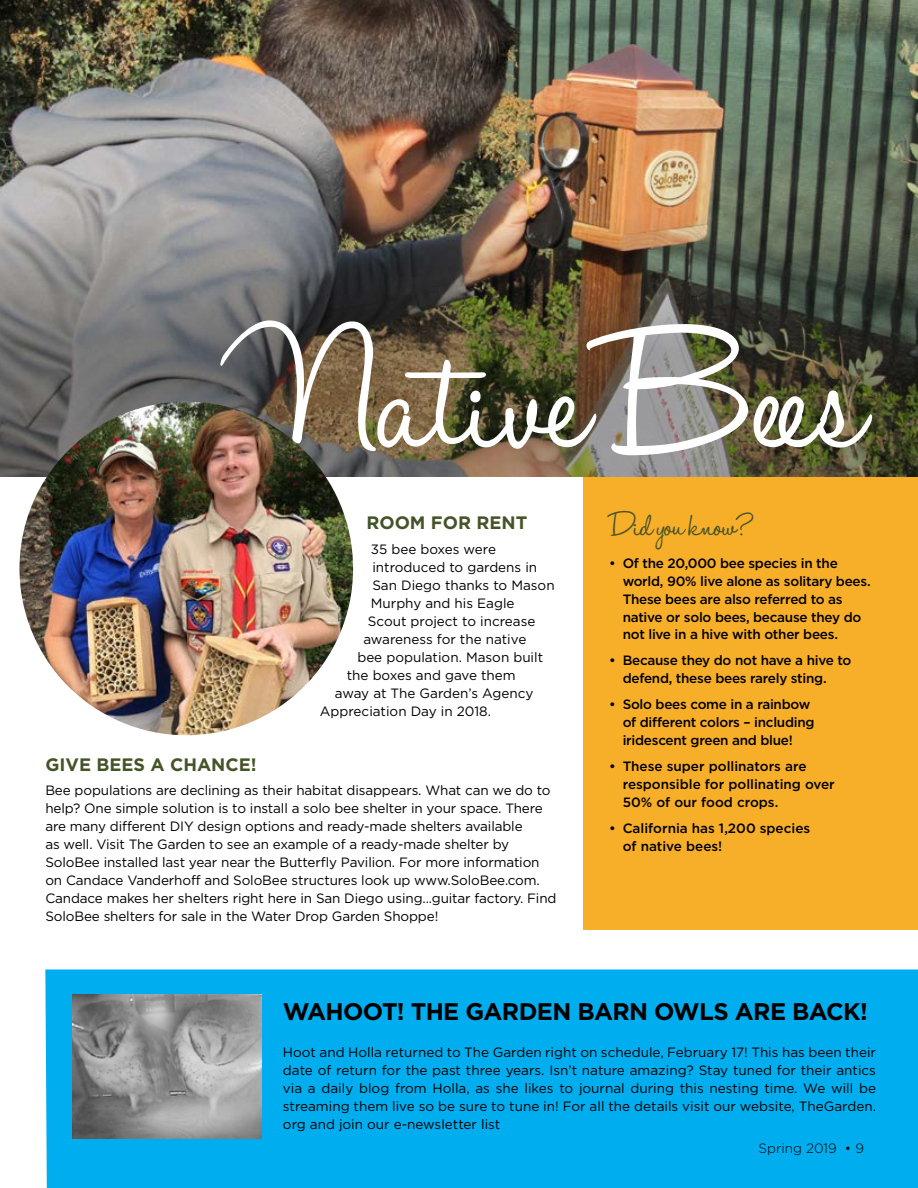
<style>
.page{position:relative;width:918px;height:1188px;background:#fff}
.page>*{position:absolute;margin:0;border:0;box-sizing:border-box;transform-origin:0 0}
.t1{font:196.5px "Halo Handletter";letter-spacing:-.01em;color:#fff}
.t2{font:39px "Halo Handletter";letter-spacing:-.02em;color:#455428}
.t3{font:700 24px "Gotham";letter-spacing:-.025em;color:#000}
.t4{font:700 18px "Gotham";color:#455428}
.t5{font:13.5px/18px "Gotham";letter-spacing:-.01em;color:#000}
.t6{font:500 13.5px/18px "Gotham";letter-spacing:-.02em;color:#000}
.t7{font:500 13.5px/18px "Gotham";color:#000}
.t8{font:300 13.5px "Gotham";color:#000}
</style>
<div class="page">
<div style="left:583px;top:468px;width:335px;height:461px;background:#f7ae28"></div>
<div style="left:45px;top:969px;width:873px;height:219px;background:#00aeef"></div>
<img style="left:0;top:0;width:918px;height:192px">
<img style="left:0;top:192px;width:918px;height:284px">
<img style="left:20px;top:402px;width:333px;height:333px;border-radius:167px">
<img style="left:73px;top:995px;width:189px;height:143px">
<h1 class="t1" style="left:246px;top:291px;width:621px">Native Bees</h1>
<h3 class="t4" style="left:366px;top:512px;width:163px">ROOM FOR RENT</h3>
<p class="t5" style="left:371px;top:540px;width:127px">35 bee boxes were</p>
<p class="t5" style="left:372px;top:558px;width:166px">introduced to gardens in</p>
<p class="t5" style="left:372px;top:576px;width:184px">San Diego thanks to Mason</p>
<p class="t5" style="left:371px;top:594px;width:145px">Murphy and his Eagle</p>
<p class="t5" style="left:368px;top:612px;width:169px">Scout project to increase</p>
<p class="t5" style="left:363px;top:630px;width:164px">awareness for the native</p>
<p class="t5" style="left:357px;top:648px;width:187px">bee population. Mason built</p>
<p class="t5" style="left:347px;top:666px;width:170px">the boxes and gave them</p>
<p class="t5" style="left:335px;top:684px;width:200px">away at The Garden’s Agency</p>
<p class="t5" style="left:320px;top:702px;width:173px">Appreciation Day in 2018.</p>
<h3 class="t4" style="left:45px;top:754px;width:213px">GIVE BEES A CHANCE!</h3>
<p class="t5" style="left:45px;top:781px;width:513px">Bee populations are declining as their habitat disappears. What can we do to help? One simple solution is to install a solo bee shelter in your space. There are many different DIY design options and ready-made shelters available<br>as well. Visit The Garden to see an example of a ready-made shelter by SoloBee installed last year near the Butterfly Pavilion. For more information on Candace Vanderhoff and SoloBee structures look up www.SoloBee.com.<br>Candace makes her shelters right here in San Diego using...guitar factory. Find SoloBee shelters for sale in the Water Drop Garden Shoppe!</p>
<h2 class="t2" style="left:609px;top:504px;width:146px">Did you know?</h2>
<p class="t6" style="left:623px;top:554px;width:249px;text-indent:-14px">• Of the 20,000 bee species in the world, 90% live alone as solitary bees.<br>These bees are also referred to as native or solo bees, because they do not live in a hive with other bees.</p>
<p class="t6" style="left:623px;top:651px;width:230px;text-indent:-14px">• Because they do not have a hive to defend, these bees rarely sting.</p>
<p class="t6" style="left:623px;top:695px;width:193px;text-indent:-14px">• Solo bees come in a rainbow of different colors – including iridescent green and blue!</p>
<p class="t7" style="left:623px;top:757px;width:214px;text-indent:-14px">• These super pollinators are responsible for pollinating over<br>50% of our food crops.</p>
<p class="t7" style="left:623px;top:819px;width:189px;text-indent:-14px">• California has 1,200 species of native bees!</p>
<h3 class="t3" style="left:283px;top:998px;width:586px">WAHOOT! THE GARDEN BARN OWLS ARE BACK!</h3>
<p class="t5" style="left:283px;top:1043px;width:595px;text-align:justify">Hoot and Holla returned to The Garden right on schedule, February 17! This has been their date of return for the past three years. Isn’t nature amazing? Stay tuned for their antics via a daily blog from Holla, as she likes to journal during this nesting time. We will be streaming them live so be sure to tune in! For all the details visit our website, TheGarden. org and join our e-newsletter list</p>
<p class="t8" style="left:759px;top:1140px;width:107px">Spring 2019 • 9</p>
</div>
